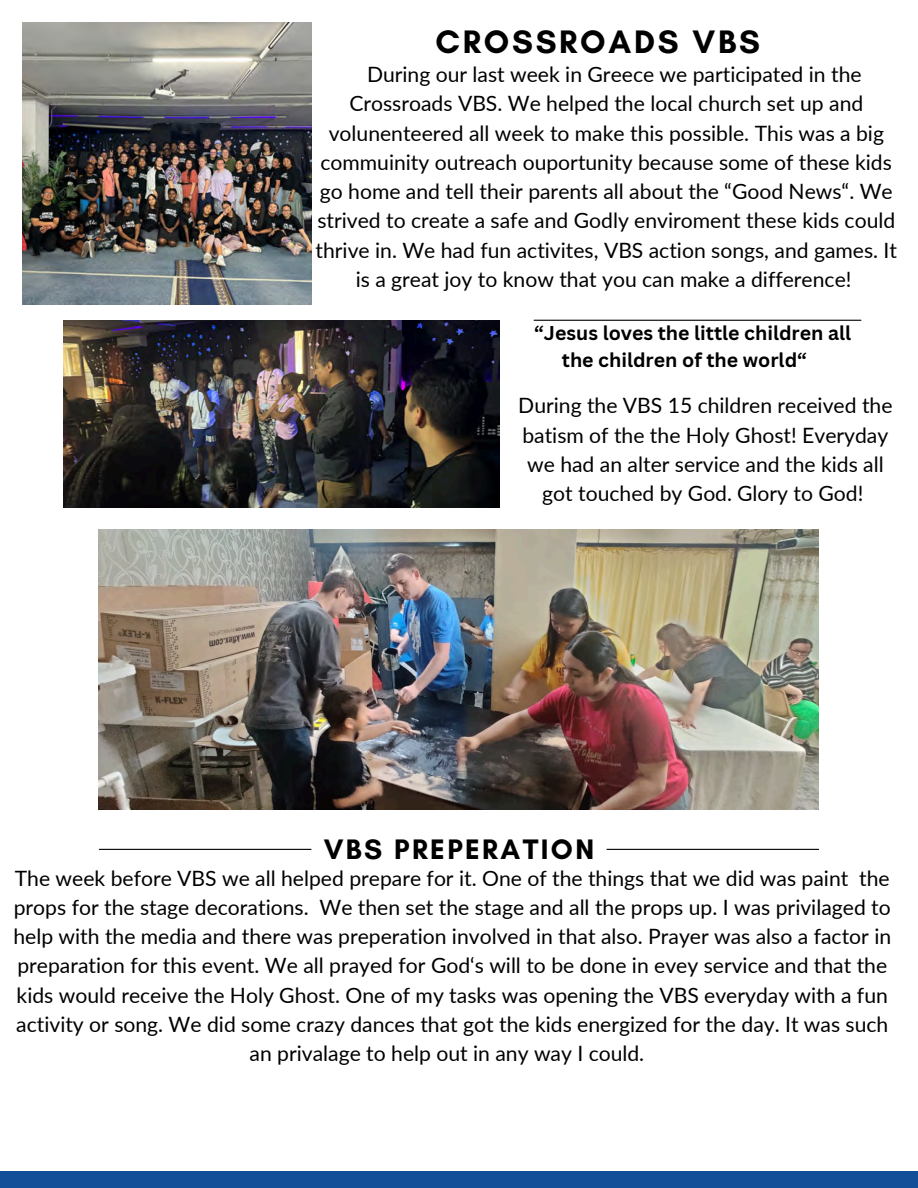
<style>
.page{position:relative;width:918px;height:1188px;background:#fff}
.page>*{position:absolute;margin:0;border:0;box-sizing:border-box;transform-origin:0 0}
.t1{font:700 33.15px "Glacial Indifference";letter-spacing:.085em;color:#000}
.t2{font:700 28.65px "Glacial Indifference";letter-spacing:.085em;color:#000}
.t3{font:21.15px/29.2px "Lato";color:#000;text-align:center}
.t4{font:700 19.5px/27px "Canva Sans";color:#000;text-align:center}
.s1{font-weight:800;color:#fff}
.s2{color:#fff}
</style>
<div class="page">
<img style="left:99px;top:529px;width:720px;height:280px">
<hr style="left:534px;top:320px;width:327px;height:1px;background:#000">
<div style="left:0;top:1171px;width:918px;height:17px;background:#134e99"></div>
<hr style="left:99px;top:849px;width:212px;height:1px;background:#000">
<hr style="left:607px;top:849px;width:212px;height:1px;background:#000">
<img style="left:23px;top:22px;width:289px;height:283px">
<img style="left:63px;top:320px;width:437px;height:187px">
<h1 class="t1" style="left:435px;top:21px;width:326px">CROSSROADS VBS</h1>
<h3 class="t3" style="left:316px;top:59px;width:583px"><span class="s1">D</span>During our last week in Greece we participated in the Crossroads VBS. We helped the local church set up and volunenteered all week to make this possible. This was a big commuinity outreach ouportunity because some of these kids go home and tell their parents all about the “Good News“. We strived to create a safe and Godly enviroment these kids could thrive in. We had fun activites, VBS action songs, and games. It is a great joy to know that you can make a difference!</h3>
<p class="t4" style="left:534px;top:319px;width:318px">“Jesus loves the little children all the children of the world“ <span class="s2">u</span></p>
<h2 class="t3" style="left:518px;top:390px;width:376px">During the VBS 15 children received the batism of the the Holy Ghost! Everyday we had an alter service and the kids all got touched by God. Glory to God!</h2>
<p class="t2" style="left:324px;top:831px;width:272px">VBS PREPERATION</p>
<p class="t3" style="left:13px;top:863px;width:879px">The week before VBS we all helped prepare for it. One of the things that we did was paint the props for the stage decorations. We then set the stage and all the props up. I was privilaged to help with the media and there was preperation involved in that also. Prayer was also a factor in preparation for this event. We all prayed for God‘s will to be done in evey service and that the kids would receive the Holy Ghost. One of my tasks was opening the VBS everyday with a fun activity or song. We did some crazy dances that got the kids energized for the day. It was such an privalage to help out in any way I could.</p>
</div>
